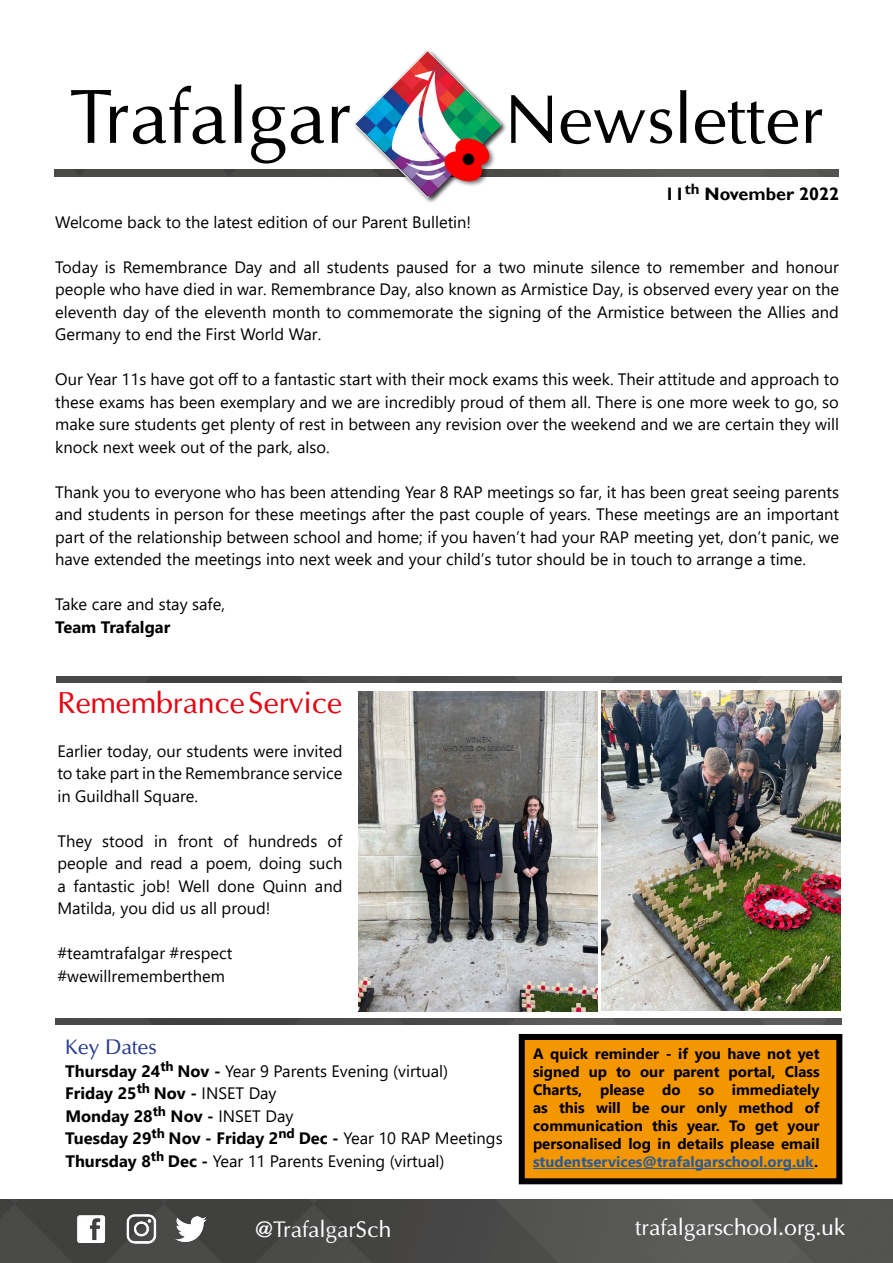
<style>
.page{position:relative;width:893px;height:1263px;background:#fff}
.page>*{position:absolute;margin:0;border:0;box-sizing:border-box;transform-origin:0 0}
.t1{font:76.5px "Optima";color:#020203}
.t2{font:69px "Optima";color:#020203}
.t3{font:30px "Optima";color:#e30613}
.t4{font:22.5px "Optima";color:#fff}
.t5{font:21px "Optima";color:#253a8f}
.t6{font:700 18px "Gill Sans";color:#020203}
.t7{font:16.5px/22.5px "Segoe UI";color:#000;text-align:justify}
.t8{font:16.5px/22.5px "Segoe UI";color:#020203;text-align:justify}
.t9{font:700 16.5px "Segoe UI";color:#000}
.t10{font:700 15px/18px "Segoe UI";color:#000;text-align:justify}
.s1{font-weight:700}
.s2{color:#275b9b}
</style>
<div class="page">
<img style="left:54px;top:170px;width:785px;height:6px">
<img style="left:0;top:1199px;width:893px;height:64px">
<img style="left:176px;top:1216px;width:30px;height:25px">
<img style="left:121px;top:1214px;width:39px;height:30px">
<img style="left:78px;top:1215px;width:31px;height:28px">
<div style="left:353px;top:49px;width:155px;height:155px;background:#fff"></div>
<img style="left:354px;top:51px;width:82px;height:126px">
<img style="left:57px;top:676px;width:785px;height:6px">
<div style="left:522px;top:1037px;width:317px;height:144px;background:#f49600"></div>
<div style="left:519px;top:1034px;width:323px;height:150px;border:6px solid #000"></div>
<hr style="left:533px;top:1168px;width:281px;height:1px;background:#275b9b">
<img style="left:55px;top:1018px;width:786px;height:6px">
<img style="left:358px;top:691px;width:239px;height:320px">
<div style="left:358px;top:54px;width:150px;height:149px;background:#000;opacity:.55"></div>
<img style="left:359px;top:55px;width:142px;height:141px">
<img style="left:602px;top:691px;width:239px;height:320px">
<h1 class="t1" style="left:70px;top:70px;width:283px">Trafalgar</h1>
<h2 class="t2" style="left:505px;top:77px;width:320px">Newsletter</h2>
<p class="t6" style="left:665px;top:183px;width:176px">11<sup>th</sup> November 2022</p>
<p class="t7" style="left:55px;top:209px;width:418px">Welcome back to the latest edition of our Parent Bulletin!</p>
<p class="t7" style="left:55px;top:254px;width:785px">Today is Remembrance Day and all students paused for a two minute silence to remember and honour people who have died in war. Remembrance Day, also known as Armistice Day, is observed every year on the eleventh day of the eleventh month to commemorate the signing of the Armistice between the Allies and Germany to end the First World War.</p>
<p class="t7" style="left:55px;top:367px;width:785px">Our Year 11s have got off to a fantastic start with their mock exams this week. Their attitude and approach to these exams has been exemplary and we are incredibly proud of them all. There is one more week to go, so make sure students get plenty of rest in between any revision over the weekend and we are certain they will knock next week out of the park, also.</p>
<p class="t7" style="left:55px;top:479px;width:785px">Thank you to everyone who has been attending Year 8 RAP meetings so far, it has been great seeing parents and students in person for these meetings after the past couple of years. These meetings are an important part of the relationship between school and home; if you haven’t had your RAP meeting yet, don’t panic, we have extended the meetings into next week and your child’s tutor should be in touch to arrange a time.</p>
<p class="t7" style="left:55px;top:592px;width:171px">Take care and stay safe,</p>
<p class="t9" style="left:55px;top:611px;width:117px">Team Trafalgar</p>
<h3 class="t3" style="left:57px;top:685px;width:286px">Remembrance Service</h3>
<p class="t8" style="left:57px;top:738px;width:287px">Earlier today, our students were invited to take part in the Remembrance service in Guildhall Square.</p>
<p class="t8" style="left:57px;top:828px;width:287px">They stood in front of hundreds of people and read a poem, doing such a fantastic job! Well done Quinn and Matilda, you did us all proud!</p>
<p class="t8" style="left:57px;top:940px;width:176px">#teamtrafalgar #respect #wewillrememberthem</p>
<p class="t5" style="left:65px;top:1034px;width:93px">Key Dates</p>
<p class="t7" style="left:65px;top:1058px;width:439px;text-align:left"><span class="s1">Thursday 24</span><sup>th</sup> <span class="s1">Nov -</span> Year 9 Parents Evening (virtual)<br><span class="s1">Friday 25</span><sup>th</sup> <span class="s1">Nov -</span> INSET Day<br><span class="s1">Monday 28</span><sup>th</sup> <span class="s1">Nov -</span> INSET Day<br><span class="s1">Tuesday 29</span><sup>th</sup> <span class="s1">Nov - Friday 2</span><sup>nd</sup> <span class="s1">Dec -</span> Year 10 RAP Meetings <span class="s1">Thursday 8</span><sup>th</sup> <span class="s1">Dec -</span> Year 11 Parents Evening (virtual)</p>
<p class="t10" style="left:533px;top:1044px;width:288px">A quick reminder - if you have not yet signed up to our parent portal, Class Charts, please do so immediately as this will be our only method of communication this year. To get your personalised log in details please email <span class="s2">studentservices@trafalgarschool.org.uk</span>.</p>
<h3 class="t4" style="left:255px;top:1215px;width:138px">@TrafalgarSch</h3>
<h3 class="t4" style="left:635px;top:1214px;width:212px">trafalgarschool.org.uk</h3>
</div>
